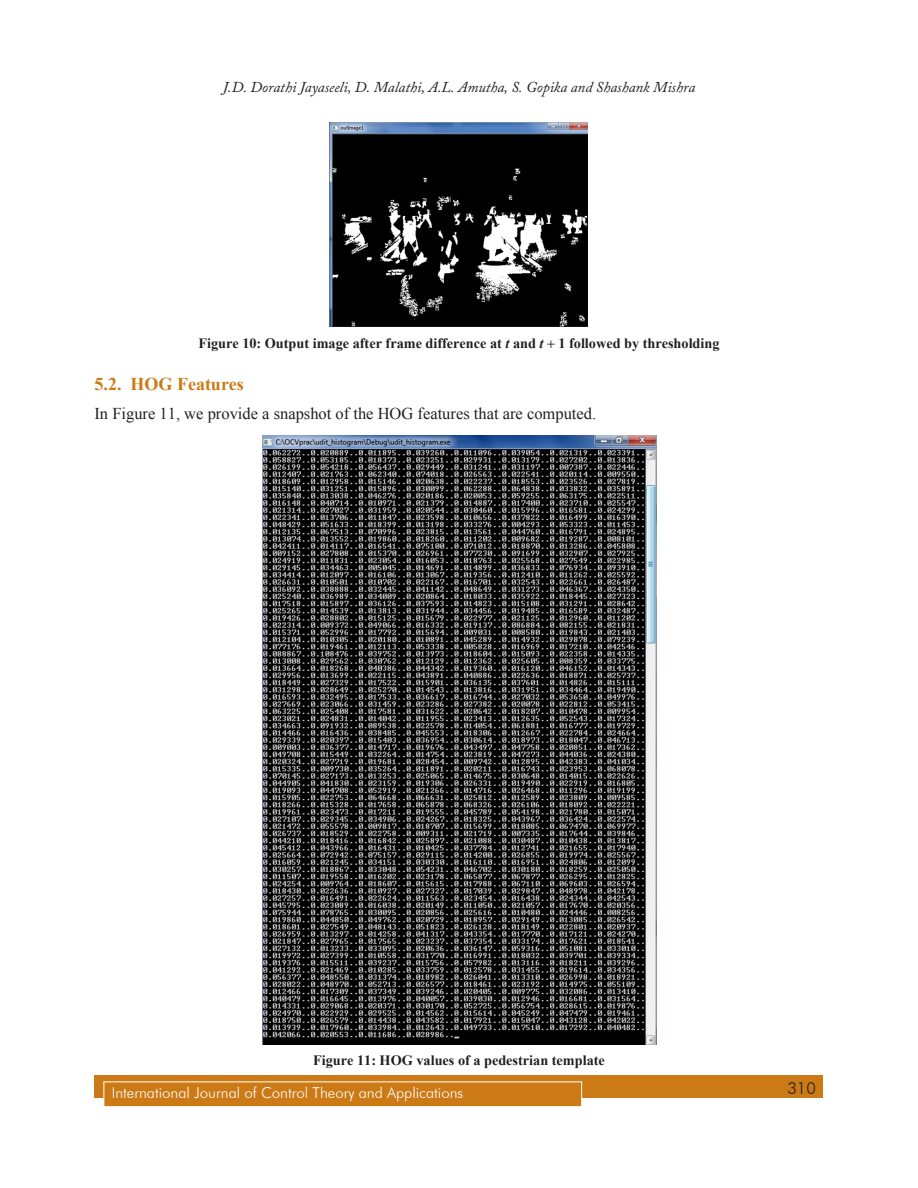
<style>
.page{position:relative;width:918px;height:1188px;background:#fff}
.page>*{position:absolute;margin:0;border:0;box-sizing:border-box;transform-origin:0 0}
.Subhead_2{font:700 18px "Times New Roman";color:#cb7a16}
.Body_text{font:16.5px "Times New Roman";color:#231f20}
.t1{font:300 16.5px "Futura BT";color:#231f20}
.t2{font:italic 15px "Adobe Caslon Pro";color:#231f20}
.t3{font:300 15px "Futura BT";color:#fff}
.t4{font:700 14.25px "Times New Roman";color:#231f20}
.s1{font-style:italic}
</style>
<div class="page">
<div style="left:94px;top:1076px;width:730px;height:22px;background:#cb7a16"></div>
<div style="left:104px;top:1082px;width:478px;height:25px;background:#cb7a16"></div>
<div style="left:104px;top:1082px;width:478px;height:25px;border:1px solid #fff"></div>
<img style="left:330px;top:123px;width:258px;height:204px">
<img style="left:262px;top:435px;width:394px;height:609px">
<p class="t2" style="left:223px;top:78px;width:474px">J.D. Dorathi Jayaseeli, D. Malathi, A.L. Amutha, S. Gopika and Shashank Mishra</p>
<p class="t4" style="left:198px;top:333px;width:523px">Figure 10: Output image after frame difference at <span class="s1">t</span> and <span class="s1">t</span> 1 followed by thresholding</p>
<p class="Subhead_2" style="left:94px;top:372px;width:151px">5.2. HOG Features</p>
<p class="Body_text" style="left:94px;top:403px;width:503px">In Figure 11, we provide a snapshot of the HOG features that are computed.</p>
<p class="t4" style="left:313px;top:1050px;width:293px">Figure 11: HOG values of a pedestrian template</p>
<p class="t3" style="left:112px;top:1084px;width:353px">International Journal of Control Theory and Applications</p>
<p class="t1" style="left:787px;top:1078px;width:30px">310</p>
</div>
